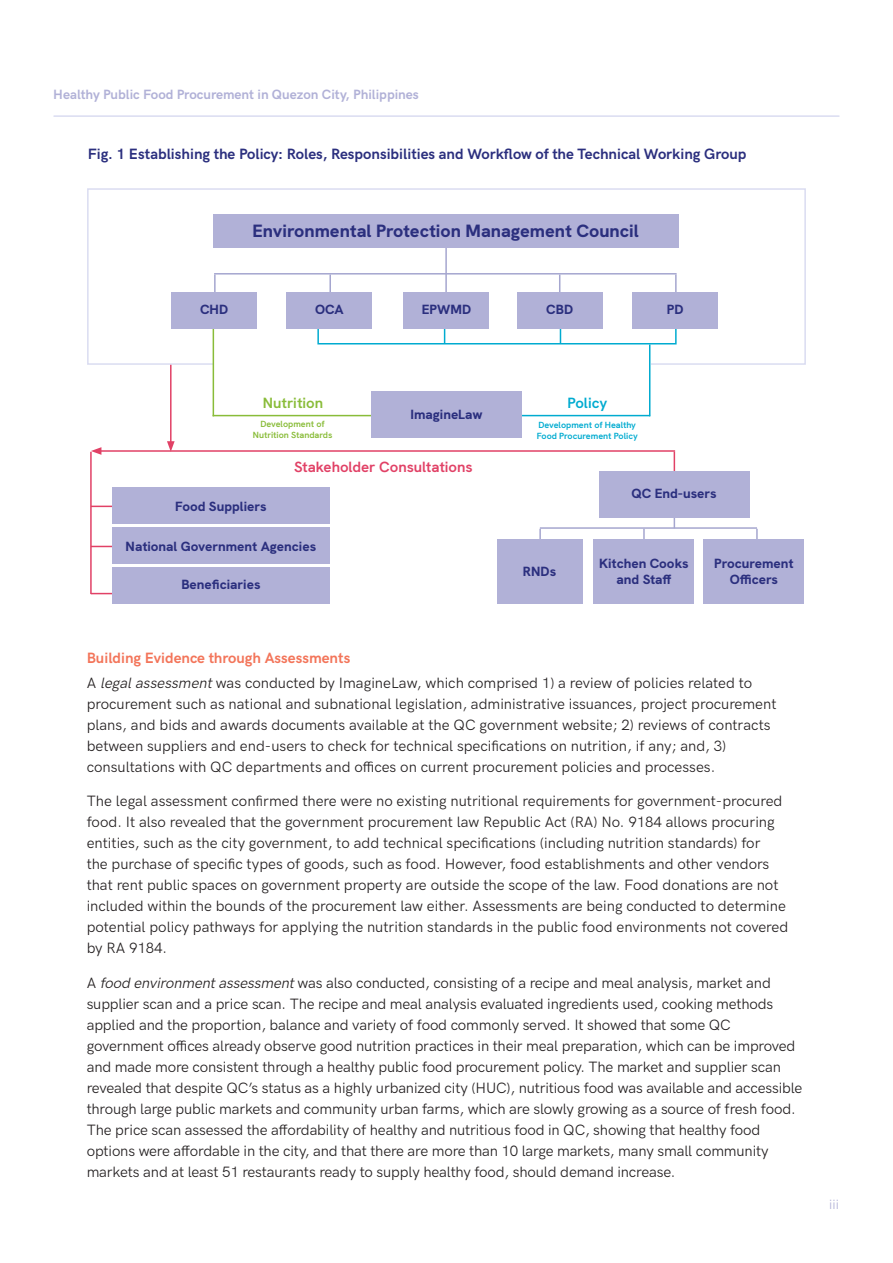
<style>
.page{position:relative;width:893px;height:1263px;background:#fff}
.page>*{position:absolute;margin:0;border:0;box-sizing:border-box;transform-origin:0 0}
.t1{font:800 18px "HK Grotesk";color:#2b2f7e}
.Body_copy{font:15px/21px "HK Grotesk Pro";letter-spacing:-.01em;color:#231f20}
.Body_copy-2{font:700 15px "HK Grotesk Pro";color:#2b2f7e}
.t2{font:700 15px "HK Grotesk Pro";color:#f3755a}
.t3{font:700 15px "HK Grotesk";letter-spacing:-.005em;color:#e14166}
.t4{font:700 15px "HK Grotesk";color:#89bc39}
.t5{font:700 15px "HK Grotesk";letter-spacing:-.005em;color:#00abd0}
.t6{font:800 13.5px/16.2px "HK Grotesk";color:#2b2f7e;text-align:center}
.t7{font:700 13.5px "HK Grotesk Pro";color:#b1b1d7}
.t8{font:13.5px "HK Grotesk Pro";color:#b1b1d7}
.t9{font:700 9px/10.8px "HK Grotesk";letter-spacing:-.005em;color:#00abd0}
.t10{font:700 9px/10.8px "HK Grotesk";letter-spacing:-.005em;color:#89bc39;text-align:center}
.s1{font-style:italic}
</style>
<div class="page">
<hr style="left:54px;top:115px;width:785px;height:2px;background:#dadcf1">
<div style="left:87px;top:188px;width:719px;height:177px;border:2px solid #dadcf1"></div>
<div style="left:214px;top:273px;width:436px;height:117px;background:#fff"></div>
<hr style="left:539px;top:529px;width:2px;height:30px;background:#a5a6cf">
<hr style="left:643px;top:529px;width:2px;height:30px;background:#a5a6cf">
<hr style="left:756px;top:529px;width:2px;height:30px;background:#a5a6cf">
<hr style="left:540px;top:527px;width:217px;height:2px;background:#a5a6cf">
<hr style="left:170px;top:365px;width:2px;height:79px;background:#e14166">
<svg style="left:167px;top:441px;width:8px;height:9px"></svg>
<hr style="left:99px;top:450px;width:576px;height:2px;background:#e14166">
<svg style="left:91px;top:447px;width:10px;height:8px"></svg>
<hr style="left:675px;top:313px;width:2px;height:30px;background:#00abd0">
<hr style="left:560px;top:313px;width:1px;height:30px;background:#00abd0">
<hr style="left:444px;top:313px;width:1px;height:30px;background:#00abd0">
<hr style="left:317px;top:313px;width:2px;height:30px;background:#00abd0">
<hr style="left:317px;top:343px;width:360px;height:1px;background:#00abd0">
<hr style="left:649px;top:344px;width:1px;height:72px;background:#00abd0">
<hr style="left:522px;top:415px;width:128px;height:1px;background:#00abd0">
<hr style="left:213px;top:323px;width:1px;height:93px;background:#89bc39">
<hr style="left:213px;top:415px;width:159px;height:1px;background:#89bc39">
<hr style="left:214px;top:275px;width:2px;height:30px;background:#a5a6cf">
<hr style="left:329px;top:275px;width:2px;height:30px;background:#a5a6cf">
<hr style="left:559px;top:275px;width:1px;height:30px;background:#a5a6cf">
<hr style="left:675px;top:275px;width:2px;height:30px;background:#a5a6cf">
<hr style="left:214px;top:273px;width:463px;height:2px;background:#a5a6cf">
<hr style="left:445px;top:247px;width:2px;height:58px;background:#a5a6cf">
<div style="left:172px;top:292px;width:85px;height:37px;background:#b1b1d7"></div>
<div style="left:287px;top:292px;width:85px;height:37px;background:#b1b1d7"></div>
<div style="left:404px;top:292px;width:85px;height:37px;background:#b1b1d7"></div>
<div style="left:517px;top:292px;width:85px;height:37px;background:#b1b1d7"></div>
<div style="left:633px;top:292px;width:85px;height:37px;background:#b1b1d7"></div>
<div style="left:371px;top:392px;width:151px;height:46px;background:#b1b1d7"></div>
<hr style="left:674px;top:452px;width:1px;height:35px;background:#e14166">
<hr style="left:90px;top:452px;width:2px;height:142px;background:#e14166">
<div style="left:598px;top:471px;width:151px;height:46px;background:#b1b1d7"></div>
<div style="left:497px;top:539px;width:85px;height:65px;background:#b1b1d7"></div>
<div style="left:594px;top:539px;width:100px;height:65px;background:#b1b1d7"></div>
<div style="left:704px;top:539px;width:100px;height:65px;background:#b1b1d7"></div>
<hr style="left:91px;top:506px;width:36px;height:1px;background:#e14166">
<hr style="left:91px;top:546px;width:36px;height:1px;background:#e14166">
<hr style="left:91px;top:593px;width:36px;height:1px;background:#e14166">
<div style="left:112px;top:487px;width:217px;height:37px;background:#b1b1d7"></div>
<div style="left:112px;top:527px;width:217px;height:37px;background:#b1b1d7"></div>
<div style="left:112px;top:567px;width:217px;height:36px;background:#b1b1d7"></div>
<div style="left:213px;top:215px;width:465px;height:33px;background:#b1b1d7"></div>
<p class="t7" style="left:53px;top:84px;width:367px">Healthy Public Food Procurement in Quezon City, Philippines</p>
<p class="Body_copy-2" style="left:88px;top:143px;width:660px">Fig. 1 Establishing the Policy: Roles, Responsibilities and Workflow of the Technical Working Group</p>
<p class="t1" style="left:253px;top:217px;width:388px">Environmental Protection Management Council</p>
<p class="t6" style="left:200px;top:300px;width:30px">CHD</p>
<p class="t6" style="left:315px;top:300px;width:30px">OCA</p>
<p class="t6" style="left:422px;top:300px;width:51px">EPWMD</p>
<p class="t6" style="left:546px;top:300px;width:28px">CBD</p>
<p class="t6" style="left:667px;top:300px;width:18px">PD</p>
<p class="t4" style="left:263px;top:391px;width:62px">Nutrition</p>
<p class="t5" style="left:567px;top:391px;width:42px">Policy</p>
<p class="t6" style="left:410px;top:405px;width:74px">ImagineLaw</p>
<p class="t10" style="left:253px;top:418px;width:81px">Development of<br>Nutrition Standards</p>
<p class="t9" style="left:537px;top:418px;width:103px">Development of Healthy<br>Food Procurement Policy</p>
<p class="t3" style="left:294px;top:455px;width:180px">Stakeholder Consultations</p>
<p class="t6" style="left:175px;top:497px;width:93px">Food Suppliers</p>
<p class="t6" style="left:126px;top:537px;width:192px">National Government Agencies</p>
<p class="t6" style="left:181px;top:575px;width:81px">Beneficiaries</p>
<p class="t6" style="left:631px;top:484px;width:87px">QC End-users</p>
<p class="t6" style="left:523px;top:562px;width:35px">RNDs</p>
<p class="t6" style="left:599px;top:554px;width:91px">Kitchen Cooks and Staff</p>
<p class="t6" style="left:714px;top:554px;width:81px">Procurement<br>Officers</p>
<h5 class="t2" style="left:87px;top:647px;width:265px">Building Evidence through Assessments</h5>
<p class="Body_copy" style="left:87px;top:671px;width:691px">A <span class="s1">legalassessment</span>was conducted by ImagineLaw, which comprised 1) a review of policies related to procurement such as national and subnational legislation, administrative issuances, project procurement plans, and bids and awards documents available at the QC government website; 2) reviews of contracts between suppliers and end-users to check for technical specifications on nutrition, if any; and, 3) consultations with QC departments and offices on current procurement policies and processes.</p>
<p class="Body_copy" style="left:87px;top:789px;width:703px">The legal assessment confirmed there were no existing nutritional requirements for government-procured food. It also revealed that the government procurement law Republic Act (RA) No. 9184 allows procuring entities, such as the city government, to add technical specifications (including nutrition standards) for<br>the purchase of specific types of goods, such as food. However, food establishments and other vendors that rent public spaces on government property are outside the scope of the law. Food donations are not included within the bounds of the procurement law either. Assessments are being conducted to determine potential policy pathways for applying the nutrition standards in the public food environments not covered by RA 9184.</p>
<p class="Body_copy" style="left:87px;top:971px;width:717px">A <span class="s1">food environmentassessment</span>was also conducted, consisting of a recipe and meal analysis, market and supplier scan and a price scan. The recipe and meal analysis evaluated ingredients used, cooking methods applied and the proportion, balance and variety of food commonly served. It showed that some QC government offices already observe good nutrition practices in their meal preparation, which can be improved and made more consistent through a healthy public food procurement policy. The market and supplier scan revealed that despite QC’s status as a highly urbanized city (HUC), nutritious food was available and accessible through large public markets and community urban farms, which are slowly growing as a source of fresh food.<br>The price scan assessed the affordability of healthy and nutritious food in QC, showing that healthy food options were affordable in the city, and that there are more than 10 large markets, many small community markets and at least 51 restaurants ready to supply healthy food, should demand increase.</p>
<p class="t8" style="left:829px;top:1194px;width:11px">iii</p>
</div>
